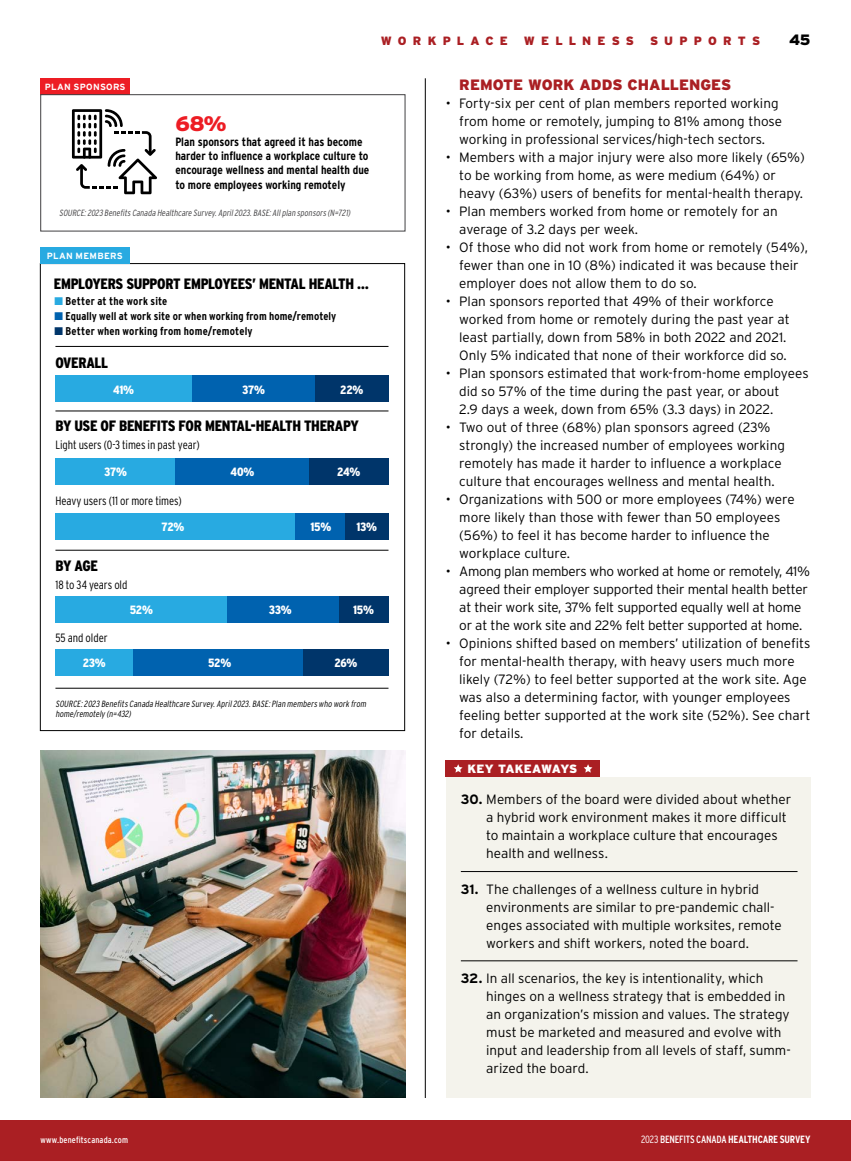
<style>
.page{position:relative;width:851px;height:1161px;background:#fff}
.page>*{position:absolute;margin:0;border:0;box-sizing:border-box;transform-origin:0 0}
.t1{font:900 21px "Interstate";color:#ed1d24}
.t2{font:900 15px "Interstate Condensed";letter-spacing:-.025em;color:#000}
.t3{font:900 15px "Interstate";color:#aa1f23}
.t4{font:900 15px "Interstate";color:#000}
.t5{font:300 13.5px/18px "Interstate";color:#000}
.t6{font:700 12px/14.4px "Interstate Condensed";color:#000}
.t7{font:300 12px "Interstate Condensed";letter-spacing:-.005em;color:#000}
.t8{font:900 12px "Interstate Condensed";letter-spacing:-.02em;color:#fff}
.t9{font:900 12px "Interstate";letter-spacing:.51em;color:#aa1f23}
.t10{font:900 12px "Interstate";letter-spacing:.005em;color:#fff}
.t11{font:700 11.25px "Interstate Condensed";letter-spacing:.01em;color:#000}
.t12{font:700 10.5px "Interstate Condensed";letter-spacing:-.025em;color:#fff}
.t13{font:italic 300 9px/10.5px "Interstate Condensed";color:#000}
.t14{font:italic 300 9px "Interstate Condensed";color:#414042}
.t15{font:700 9px "Interstate";letter-spacing:.03em;color:#fff}
.t16{font:9px "Interstate Condensed";letter-spacing:.015em;color:#fff}
.s1{color:#28aae1}
.s2{color:#0062af}
.s3{color:#00356a}
.s4{font-weight:700}
.s5{font-weight:300}
.s6{font-weight:400}
</style>
<div class="page">
<div style="left:0;top:1120px;width:850px;height:41px;background:#aa1f23"></div>
<hr style="left:425px;top:78px;width:1px;height:1020px;background:#000">
<div style="left:446px;top:777px;width:365px;height:321px;background:#f4f3ec"></div>
<hr style="left:461px;top:871px;width:336px;height:1px;background:#000">
<hr style="left:461px;top:961px;width:336px;height:1px;background:#000">
<div style="left:40px;top:247px;width:89px;height:16px;background:#28aae1"></div>
<div style="left:55px;top:375px;width:137px;height:27px;background:#28aae1"></div>
<div style="left:55px;top:458px;width:121px;height:27px;background:#28aae1"></div>
<div style="left:55px;top:596px;width:172px;height:27px;background:#28aae1"></div>
<div style="left:55px;top:513px;width:240px;height:26px;background:#28aae1"></div>
<div style="left:55px;top:649px;width:78px;height:27px;background:#28aae1"></div>
<div style="left:192px;top:375px;width:123px;height:27px;background:#0062af"></div>
<div style="left:176px;top:458px;width:133px;height:27px;background:#0062af"></div>
<div style="left:227px;top:596px;width:111px;height:27px;background:#0062af"></div>
<div style="left:295px;top:513px;width:50px;height:26px;background:#0062af"></div>
<div style="left:133px;top:649px;width:170px;height:27px;background:#0062af"></div>
<div style="left:315px;top:375px;width:73px;height:27px;background:#00356a"></div>
<div style="left:309px;top:458px;width:79px;height:27px;background:#00356a"></div>
<div style="left:338px;top:596px;width:50px;height:27px;background:#00356a"></div>
<div style="left:345px;top:513px;width:43px;height:26px;background:#00356a"></div>
<div style="left:303px;top:649px;width:85px;height:27px;background:#00356a"></div>
<hr style="left:55px;top:411px;width:333px;height:1px;background:#000">
<hr style="left:55px;top:346px;width:333px;height:1px;background:#000">
<hr style="left:55px;top:550px;width:333px;height:1px;background:#000">
<hr style="left:55px;top:688px;width:333px;height:1px;background:#000">
<div style="left:446px;top:760px;width:154px;height:17px;background:#aa1f23"></div>
<svg style="left:454px;top:764px;width:8px;height:9px"></svg>
<svg style="left:583px;top:764px;width:9px;height:9px"></svg>
<img style="left:40px;top:750px;width:365px;height:348px">
<div style="left:40px;top:78px;width:90px;height:16px;background:#ed1d24"></div>
<div style="left:40px;top:94px;width:365px;height:137px;border:1px solid #414042"></div>
<svg style="left:72px;top:109px;width:85px;height:85px"></svg>
<p class="t9" style="left:381px;top:33px;width:129px">WORKPLACE</p>
<p class="t9" style="left:524px;top:33px;width:112px">WELLNESS</p>
<p class="t9" style="left:650px;top:33px;width:112px">SUPPORTS</p>
<p class="t4" style="left:789px;top:31px;width:23px">45</p>
<p class="t15" style="left:45px;top:82px;width:82px">PLAN SPONSORS</p>
<h1 class="t1" style="left:175px;top:112px;width:53px">68%</h1>
<p class="t6" style="left:175px;top:134px;width:195px">Plan sponsors that agreed it has become harder to influence a workplace culture to encourage wellness and mental health due to more employees working remotely</p>
<p class="t14" style="left:59px;top:207px;width:294px">SOURCE:2023BenefitsCanadaHealthcareSurvey.April2023.BASE:Allplan sponsors(N=721)</p>
<p class="t15" style="left:47px;top:251px;width:78px">PLAN MEMBERS</p>
<p class="t2" style="left:54px;top:276px;width:316px">EMPLOYERS SUPPORT EMPLOYEES’ MENTAL HEALTH …</p>
<p class="t11" style="left:54px;top:295px;width:114px"><span class="s1">■</span> Better at the work site</p>
<p class="t11" style="left:54px;top:310px;width:283px"><span class="s2">■</span> Equally well at work site or when working from home/remotely</p>
<p class="t11" style="left:54px;top:324px;width:200px"><span class="s3">■</span> Better when working from home/remotely</p>
<p class="t2" style="left:55px;top:354px;width:54px">OVERALL</p>
<p class="t8" style="left:113px;top:383px;width:22px">41%</p>
<p class="t8" style="left:242px;top:383px;width:24px">37%</p>
<p class="t8" style="left:340px;top:383px;width:25px">22%</p>
<p class="t2" style="left:55px;top:418px;width:305px">BY USE OF BENEFITS FOR MENTAL-HEALTH THERAPY</p>
<p class="t7" style="left:55px;top:438px;width:146px">Light users (0-3 times in past year)</p>
<p class="t8" style="left:104px;top:465px;width:24px">37%</p>
<p class="t7" style="left:55px;top:494px;width:128px">Heavy users (11 or more times)</p>
<p class="t8" style="left:161px;top:520px;width:24px">72%</p>
<p class="t8" style="left:230px;top:465px;width:25px">40%</p>
<p class="t2" style="left:55px;top:557px;width:44px">BY AGE</p>
<p class="t7" style="left:55px;top:578px;width:73px">18 to 34 years old</p>
<p class="t7" style="left:55px;top:631px;width:54px">55 and older</p>
<p class="t8" style="left:83px;top:657px;width:25px">23%</p>
<p class="t8" style="left:130px;top:604px;width:25px">52%</p>
<p class="t8" style="left:208px;top:657px;width:25px">52%</p>
<p class="t8" style="left:269px;top:604px;width:25px">33%</p>
<p class="t8" style="left:337px;top:465px;width:25px">24%</p>
<p class="t8" style="left:310px;top:520px;width:22px">15%</p>
<p class="t8" style="left:356px;top:520px;width:22px">13%</p>
<p class="t8" style="left:353px;top:604px;width:22px">15%</p>
<p class="t8" style="left:334px;top:657px;width:24px">26%</p>
<p class="t13" style="left:55px;top:698px;width:314px">SOURCE:2023BenefitsCanada Healthcare Survey.April2023.BASE:Plan memberswho workfrom home/remotely(n=432)</p>
<p class="t3" style="left:459px;top:76px;width:273px">REMOTE WORK ADDS CHALLENGES</p>
<p class="t5" style="left:459px;top:94px;width:324px;text-indent:-14px">• Forty-six per cent of plan members reported working from home or remotely, jumping to 81% among those working in professional services/high-tech sectors.</p>
<p class="t5" style="left:459px;top:148px;width:347px;text-indent:-14px">• Members with a major injury were also more likely (65%) to be working from home, as were medium (64%) or heavy (63%) users of benefits for mental-health therapy.</p>
<p class="t5" style="left:459px;top:202px;width:320px;text-indent:-14px">• Plan members worked from home or remotely for an average of 3.2 days per week.</p>
<p class="t5" style="left:459px;top:238px;width:350px;text-indent:-14px">• Of those who did not work from home or remotely (54%), fewer than one in 10 (8%) indicated it was because their employer does not allow them to do so.</p>
<p class="t5" style="left:459px;top:292px;width:332px;text-indent:-14px">• Plan sponsors reported that 49% of their workforce worked from home or remotely during the past year at least partially, down from 58% in both 2022 and 2021.<br>Only 5% indicated that none of their workforce did so.</p>
<p class="t5" style="left:459px;top:364px;width:351px;text-indent:-14px">• Plan sponsors estimated that work-from-home employees did so 57% of the time during the past year, or about<br>2.9 days a week, down from 65% (3.3 days) in 2022.</p>
<p class="t5" style="left:459px;top:418px;width:327px;text-indent:-14px">• Two out of three (68%) plan sponsors agreed (23% strongly) the increased number of employees working remotely has made it harder to influence a workplace culture that encourages wellness and mental health.</p>
<p class="t5" style="left:459px;top:490px;width:337px;text-indent:-14px">• Organizations with 500 or more employees (74%) were more likely than those with fewer than 50 employees (56%) to feel it has become harder to influence the workplace culture.</p>
<p class="t5" style="left:459px;top:562px;width:352px;text-indent:-14px">• Among plan members who worked at home or remotely, 41% agreed their employer supported their mental health better at their work site, 37% felt supported equally well at home or at the work site and 22% felt better supported at home.</p>
<p class="t5" style="left:459px;top:634px;width:352px;text-indent:-14px">• Opinions shifted based on members’ utilization of benefits for mental-health therapy, with heavy users much more likely (72%) to feel better supported at the work site. Age was also a determining factor, with younger employees feeling better supported at the work site (52%). See chart for details.</p>
<p class="t10" style="left:467px;top:762px;width:111px">KEY TAKEAWAYS</p>
<p class="t5" style="left:486px;top:791px;width:306px;text-indent:-25px"><span class="s4">30.</span> Members of the board were divided about whether a hybrid work environment makes it more difficult to maintain a workplace culture that encourages health and wellness.</p>
<p class="t5" style="left:486px;top:880px;width:297px;text-indent:-25px"><span class="s4">31.</span> The challenges of a wellness culture in hybrid environments are similar to pre-pandemic chall&shy;enges associated with multiple worksites, remote workers and shift workers, noted the board.</p>
<p class="t5" style="left:486px;top:969px;width:306px;text-indent:-25px"><span class="s4">32.</span> In all scenarios, the key is intentionality, which hinges on a wellness strategy that is embedded in an organization’s mission and values. The strategy must be marketed and measured and evolve with input and leadership from all levels of staff, summ&shy;arized the board.</p>
<p class="t16" style="left:40px;top:1135px;width:89px">www.benefitscanada.com</p>
<p class="t12" style="left:641px;top:1134px;width:171px"><span class="s5">2023</span> <span class="s6">BENEFITS CANADA</span> HEALTHCARE SURVEY</p>
</div>
